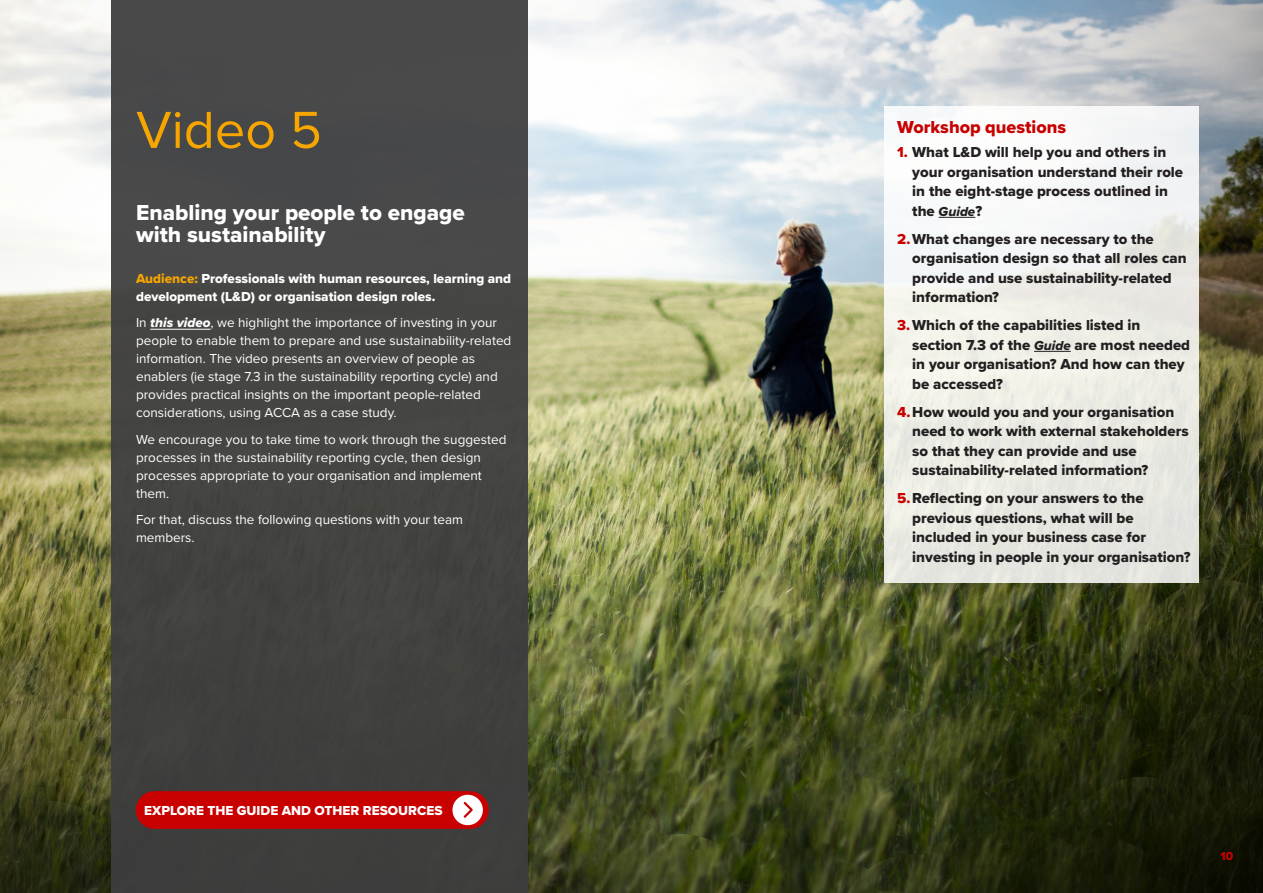
<style>
.page{position:relative;width:1263px;height:893px;background:#fff}
.page>*{position:absolute;margin:0;border:0;box-sizing:border-box;transform-origin:0 0}
.t1{font:54px "Proxima Nova";color:#f7a600}
.t2{font:22.5px/22.5px "Proxima Nova Extrabld";color:#fff}
.t3{font:18px "Proxima Nova Extrabld";color:#c80000}
.t4{font:15px/19.5px "Proxima Nova Extrabld";color:#231f20}
.t5{font:13.5px/18px "Proxima Nova";color:#fff}
.t6{font:13.5px/18px "Proxima Nova Extrabld";color:#fff}
.t7{font:13.5px "Proxima Nova Extrabld It";color:#231f20}
.t8{font:12px "Proxima Nova Extrabld";color:#c80000}
.s1{color:#f7a600}
.s2{font-family:"Proxima Nova Extrabld It"}
.s3{color:#c80000}
.s4{font-family:"Proxima Nova Extrabld";font-size:15px}
.s5{font-family:"Proxima Nova Extrabld It";font-size:13.5px}
</style>
<div class="page">
<img style="left:0;top:0;width:1263px;height:893px">
<div style="left:111px;top:0;width:417px;height:893px;background:#454542"></div>
<hr style="left:150px;top:329px;width:60px;height:1px;background:#fff">
<div style="left:884px;top:106px;width:315px;height:477px;background:linear-gradient(to bottom,#f9f9fa,#e4e5db)"></div>
<hr style="left:939px;top:217px;width:36px;height:1px;background:#231f20">
<hr style="left:1034px;top:351px;width:37px;height:1px;background:#231f20">
<div style="left:136px;top:791px;width:353px;height:38px;background:#c80000;border-radius:19px"></div>
<div style="left:453px;top:795px;width:29px;height:29px;background:#fff;border-radius:50%"></div>
<div style="left:452px;top:795px;width:31px;height:30px;border:2px solid #fff;border-radius:50%"></div>
<svg style="left:463px;top:802px;width:10px;height:16px"></svg>
<p class="t1" style="left:136px;top:90px;width:187px">Video 5</p>
<p class="t2" style="left:136px;top:201px;width:330px">Enabling your people to engage with sustainability</p>
<p class="t6" style="left:136px;top:269px;width:377px"><span class="s1">Audience:</span> Professionals with human resources, learning and development (L&amp;D) or organisation design roles.</p>
<p class="t5" style="left:136px;top:313px;width:377px">In <span class="s2">this video</span>, we highlight the importance of investing in your people to enable them to prepare and use sustainability-related information. The video presents an overview of people as enablers (ie stage 7.3 in the sustainability reporting cycle) and provides practical insights on the important people-related considerations, using ACCA as a case study.</p>
<p class="t5" style="left:136px;top:430px;width:372px">We encourage you to take time to work through the suggested processes in the sustainability reporting cycle, then design processes appropriate to your organisation and implement them.</p>
<p class="t5" style="left:136px;top:510px;width:329px">For that, discuss the following questions with your team members.</p>
<p class="t6" style="left:144px;top:801px;width:300px">EXPLORE THE GUIDE AND OTHER RESOURCES</p>
<p class="t3" style="left:897px;top:114px;width:170px">Workshop questions</p>
<p class="t4" style="left:912px;top:142px;width:272px;text-indent:-15px"><span class="s3">1.</span> What L&amp;D will help you and others in your organisation understand their role in the eight-stage process outlined in</p>
<p class="t7" style="left:912px;top:201px;width:71px"><span class="s4">the</span> Guide<span class="s4">?</span></p>
<p class="t4" style="left:912px;top:229px;width:276px;text-indent:-15px"><span class="s3">2.</span>What changes are necessary to the organisation design so that all roles can provide and use sustainability-related information?</p>
<p class="t4" style="left:912px;top:315px;width:279px;text-indent:-15px"><span class="s3">3.</span>Which of the capabilities listed in section 7.3 of the <span class="s5">Guide</span> are most needed in your organisation? And how can they be accessed?</p>
<p class="t4" style="left:912px;top:402px;width:278px;text-indent:-15px"><span class="s3">4.</span>How would you and your organisation need to work with external stakeholders so that they can provide and use sustainability-related information?</p>
<p class="t4" style="left:912px;top:488px;width:280px;text-indent:-15px"><span class="s3">5.</span>Reflecting on your answers to the previous questions, what will be included in your business case for investing in people in your organisation?</p>
<p class="t8" style="left:1220px;top:847px;width:14px">10</p>
</div>
